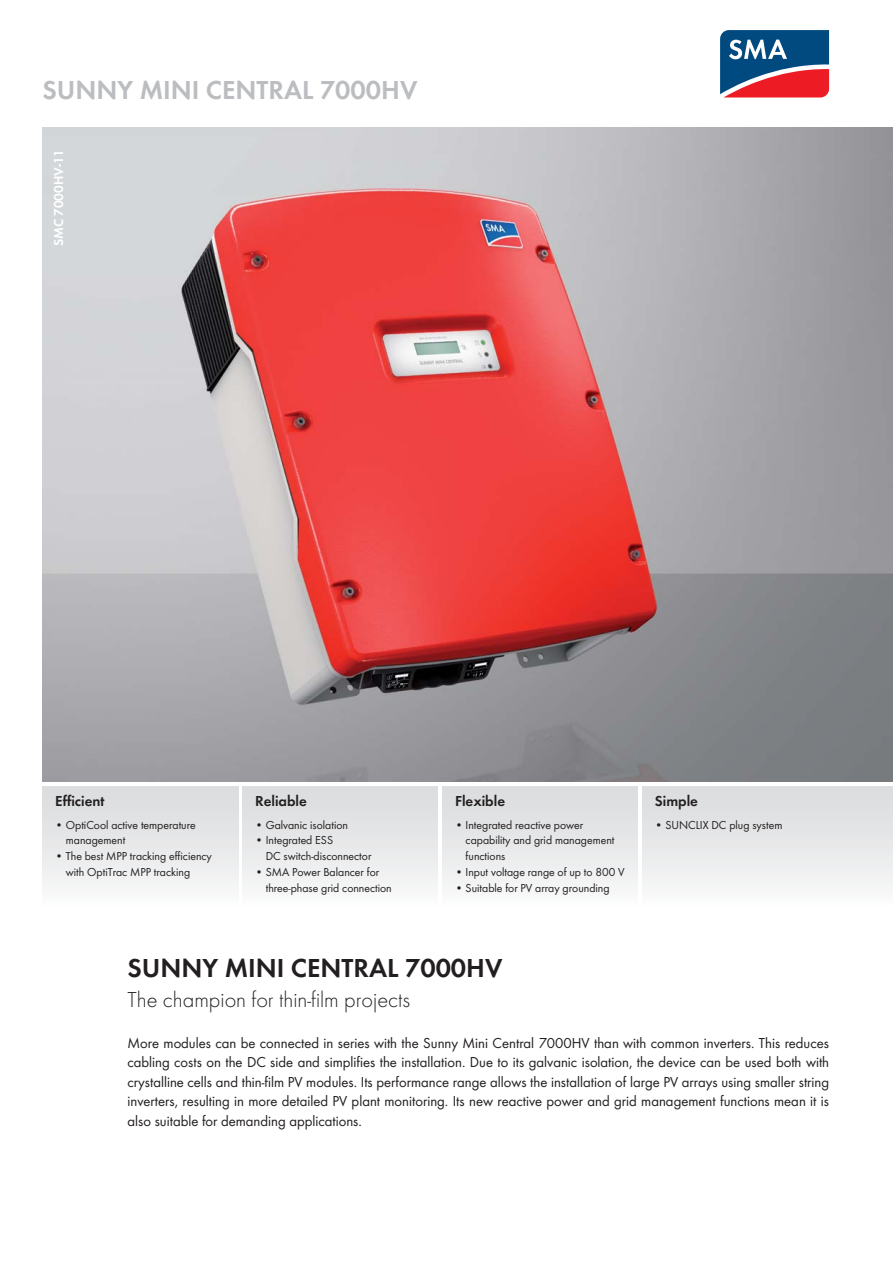
<style>
.page{position:relative;width:893px;height:1263px;background:#fff}
.page>*{position:absolute;margin:0;border:0;box-sizing:border-box;transform-origin:0 0}
.t1{font:600 27px "SMA Futura Global";color:#231f20}
.t2{font:600 27px "SMA Futura Global";color:#bbbdc0}
.t3{font:300 22.5px "SMA Futura Global";color:#231f20}
.t4{font:15px/19.5px "SMA Futura Global";color:#231f20;text-align:justify}
.t5{font:600 15px "SMA Futura Global";color:#231f20}
.t6{font:600 13.5px "SMA Futura Global";color:#fff}
.t7{font:12px/15.8px "SMA Futura Global";color:#231f20}
</style>
<div class="page">
<img style="left:42px;top:128px;width:851px;height:654px">
<div style="left:42px;top:787px;width:196px;height:119px;background:linear-gradient(to bottom,#d9dadb,#fafafa)"></div>
<div style="left:242px;top:787px;width:196px;height:119px;background:linear-gradient(to bottom,#d9dadb,#fafafa)"></div>
<div style="left:442px;top:787px;width:196px;height:119px;background:linear-gradient(to bottom,#d9dadb,#fafafa)"></div>
<div style="left:642px;top:787px;width:251px;height:119px;background:linear-gradient(to bottom,#d9dadb,#fafafa)"></div>
<svg style="left:720px;top:30px;width:110px;height:68px;background:#685a7b"></svg>
<h1 class="t2" style="left:42px;top:73px;width:376px">SUNNY MINI CENTRAL 7000HV</h1>
<p class="t6" style="left:50px;top:246px;width:99px;rotate:-90deg">SMC 7000HV-11</p>
<p class="t5" style="left:55px;top:792px;width:51px">Efficient</p>
<p class="t7" style="left:66px;top:816px;width:131px;text-indent:-11px">• OptiCool active temperature management</p>
<p class="t7" style="left:66px;top:848px;width:148px;text-indent:-11px">• The best MPP tracking efficiency with OptiTrac MPP tracking</p>
<p class="t5" style="left:255px;top:792px;width:53px">Reliable</p>
<p class="t7" style="left:255px;top:816px;width:94px">• Galvanic isolation</p>
<p class="t7" style="left:266px;top:832px;width:107px;text-indent:-11px">• Integrated ESS<br>DC switch-disconnector</p>
<p class="t7" style="left:266px;top:863px;width:128px;text-indent:-11px">• SMA Power Balancer for three-phase grid connection</p>
<p class="t5" style="left:455px;top:792px;width:52px">Flexible</p>
<p class="t7" style="left:466px;top:816px;width:150px;text-indent:-11px">• Integrated reactive power capability and grid management functions</p>
<p class="t7" style="left:455px;top:863px;width:171px">• Input voltage range of up to 800 V</p>
<p class="t7" style="left:455px;top:879px;width:156px">• Suitable for PV array grounding</p>
<p class="t5" style="left:655px;top:792px;width:45px">Simple</p>
<p class="t7" style="left:655px;top:816px;width:129px">• SUNCLIX DC plug system</p>
<h1 class="t1" style="left:128px;top:951px;width:376px">SUNNY MINI CENTRAL 7000HV</h1>
<h2 class="t3" style="left:128px;top:985px;width:284px">The champion for thin-film projects</h2>
<p class="t4" style="left:128px;top:1032px;width:703px">More modules can be connected in series with the Sunny Mini Central 7000HV than with common inverters. This reduces cabling costs on the DC side and simplifies the installation. Due to its galvanic isolation, the device can be used both with crystalline cells and thin-film PV modules. Its performance range allows the installation of large PV arrays using smaller string inverters, resulting in more detailed PV plant monitoring. Its new reactive power and grid management functions mean it is also suitable for demanding applications.</p>
</div>
